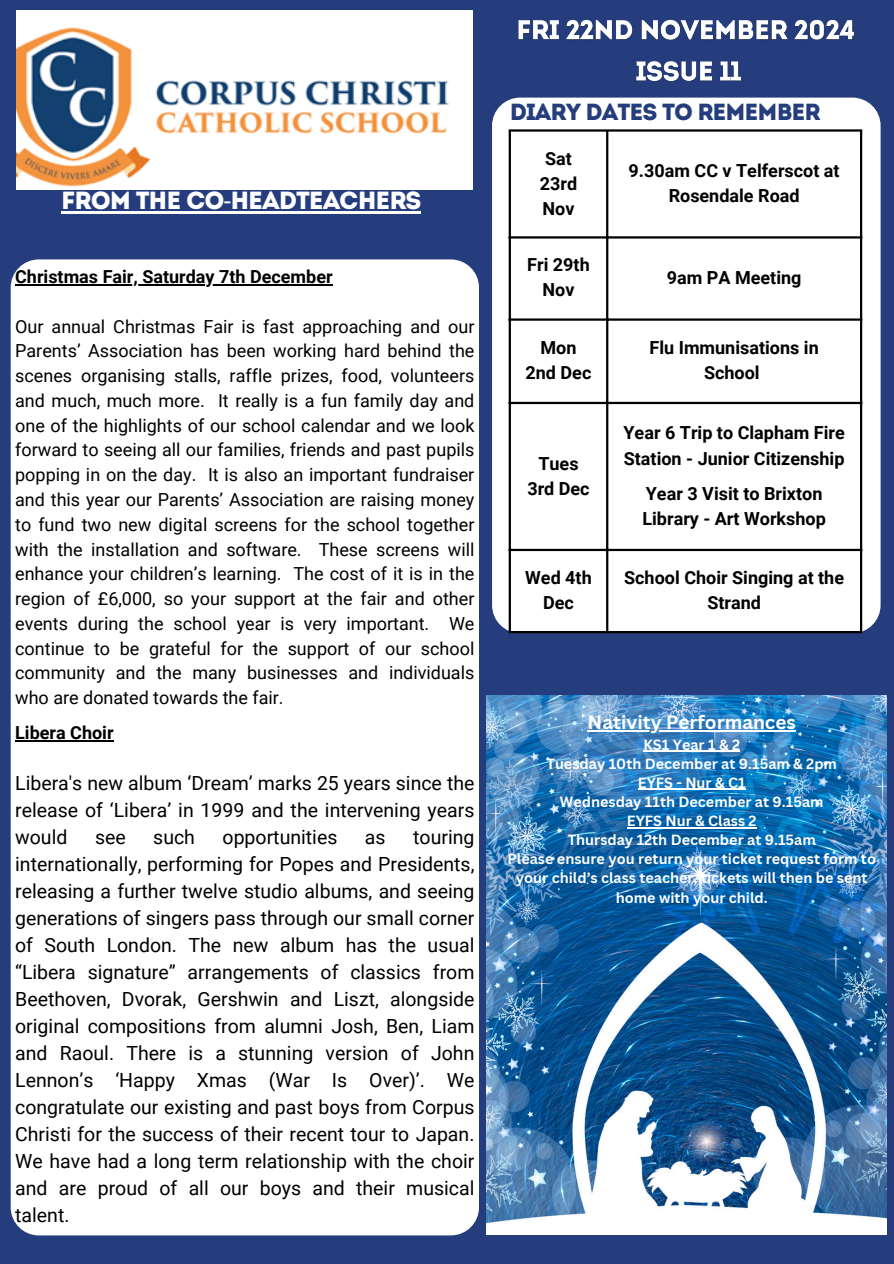
<style>
.page{position:relative;width:894px;height:1264px;background:#fff}
.page>*{position:absolute;margin:0;border:0;box-sizing:border-box;transform-origin:0 0}
.t1{font:24.75px "Intro";letter-spacing:-.045em;color:#fff}
.t2{font:23.25px "Intro";letter-spacing:-.045em;color:#253d7d}
.t3{font:19.5px/27px "Roboto";color:#000;text-align:justify}
.t4{font:700 18.9px "Canva Sans";color:#fff}
.t5{font:18px/24.8px "Roboto";color:#000;text-align:justify}
.t6{font:700 18px/25px "Roboto";color:#000;text-align:center}
.t7{font:700 14.4px/19.2px "Canva Sans";color:#fff;text-align:center}
.s1{font-family:"Noto Sans"}
</style>
<div class="page">
<div style="left:0;top:0;width:893px;height:1263px;background:#253d7d"></div>
<div style="left:11px;top:259px;width:468px;height:976px;background:#fff;border-radius:28px"></div>
<hr style="left:15px;top:284px;width:318px;height:1px;background:#000">
<hr style="left:15px;top:740px;width:99px;height:1px;background:#000">
<div style="left:492px;top:98px;width:388px;height:535px;background:#fff;border-radius:28px"></div>
<hr style="left:508px;top:132px;width:3px;height:499px;background:#000">
<hr style="left:606px;top:132px;width:2px;height:499px;background:#000">
<hr style="left:859px;top:132px;width:3px;height:499px;background:#000">
<hr style="left:508px;top:129px;width:354px;height:3px;background:#000">
<hr style="left:508px;top:236px;width:354px;height:2px;background:#000">
<hr style="left:508px;top:318px;width:354px;height:3px;background:#000">
<hr style="left:508px;top:402px;width:354px;height:2px;background:#000">
<hr style="left:508px;top:549px;width:354px;height:2px;background:#000">
<hr style="left:508px;top:631px;width:354px;height:2px;background:#000">
<img style="left:17px;top:11px;width:455px;height:178px">
<img style="left:486px;top:695px;width:400px;height:539px">
<img style="left:518px;top:19px;width:336px;height:63px">
<hr style="left:61px;top:212px;width:359px;height:2px;background:#fff">
<hr style="left:587px;top:730px;width:208px;height:1px;background:#fff">
<hr style="left:643px;top:750px;width:96px;height:1px;background:#fff">
<hr style="left:637px;top:789px;width:108px;height:1px;background:#fff">
<hr style="left:626px;top:827px;width:130px;height:1px;background:#fff">
<h3 class="t1" style="left:61px;top:191px;width:362px">FROM THE CO<span class="s1">-</span>HEADTEACHERS</h3>
<p class="t6" style="left:15px;top:264px;width:319px">Christmas Fair, Saturday 7th December</p>
<h2 class="t5" style="left:15px;top:314px;width:460px">Our annual Christmas Fair is fast approaching and our Parents’ Association has been working hard behind the scenes organising stalls, raffle prizes, food, volunteers and much, much more. It really is a fun family day and one of the highlights of our school calendar and we look forward to seeing all our families, friends and past pupils popping in on the day. It is also an important fundraiser and this year our Parents’ Association are raising money to fund two new digital screens for the school together with the installation and software. These screens will enhance your children’s learning. The cost of it is in the region of £6,000, so your support at the fair and other events during the school year is very important. We continue to be grateful for the support of our school community and the many businesses and individuals who are donated towards the fair.</h2>
<h4 class="t6" style="left:15px;top:720px;width:100px">Libera Choir</h4>
<h5 class="t3" style="left:15px;top:769px;width:460px">Libera's new album ‘Dream’ marks 25 years since the release of ‘Libera’ in 1999 and the intervening years would</h5>
<h5 class="t3" style="left:95px;top:823px;width:32px">see</h5>
<h5 class="t3" style="left:153px;top:823px;width:43px">such</h5>
<h5 class="t3" style="left:222px;top:823px;width:116px">opportunities</h5>
<h5 class="t3" style="left:365px;top:823px;width:22px">as</h5>
<h5 class="t3" style="left:15px;top:823px;width:460px;text-indent:398px">touring internationally, performing for Popes and Presidents, releasing a further twelve studio albums, and seeing generations of singers pass through our small corner of South London. The new album has the usual “Libera signature” arrangements of classics from Beethoven, Dvorak, Gershwin and Liszt, alongside original compositions from alumni Josh, Ben, Liam and Raoul. There is a stunning version of John Lennon’s ‘Happy Xmas (War Is Over)’. We congratulate our existing and past boys from Corpus Christi for the success of their recent tour to Japan.<br>We have had a long term relationship with the choir and are proud of all our boys and their musical talent.</h5>
<p class="t2" style="left:510px;top:103px;width:312px">DIARY DATES TO REMEMBER</p>
<h4 class="t6" style="left:539px;top:146px;width:39px;text-align:left">Sat<br>23rd<br>Nov</h4>
<h5 class="t6" style="left:628px;top:158px;width:212px">9.30am CC v Telferscot at<br>Rosendale Road</h5>
<p class="t6" style="left:527px;top:253px;width:64px">Fri 29th<br>Nov</p>
<p class="t6" style="left:666px;top:265px;width:136px">9am PA Meeting</p>
<p class="t6" style="left:525px;top:335px;width:67px">Mon<br>2nd Dec</p>
<p class="t6" style="left:649px;top:335px;width:171px">Flu Immunisations in<br>School</p>
<p class="t6" style="left:527px;top:451px;width:64px">Tues<br>3rd Dec</p>
<p class="t6" style="left:623px;top:421px;width:223px;text-align:left">Year 6 Trip to Clapham Fire<br>Station - Junior Citizenship</p>
<p class="t6" style="left:642px;top:481px;width:185px;text-align:left">Year 3 Visit to Brixton<br>Library - Art Workshop</p>
<p class="t6" style="left:525px;top:565px;width:68px">Wed 4th<br>Dec</p>
<p class="t6" style="left:624px;top:565px;width:221px">School Choir Singing at the<br>Strand</p>
<p class="t4" style="left:587px;top:709px;width:210px">Nativity Performances</p>
<p class="t7" style="left:643px;top:734px;width:98px">KS1 Year 1 &amp; 2</p>
<p class="t7" style="left:546px;top:753px;width:292px">Tuesday 10th December at 9.15am &amp; 2pm</p>
<p class="t7" style="left:637px;top:772px;width:109px">EYFS - Nur &amp; C1</p>
<p class="t7" style="left:559px;top:791px;width:265px">Wednesday 11th December at 9.15am</p>
<p class="t7" style="left:626px;top:810px;width:131px">EYFS Nur &amp; Class 2</p>
<p class="t7" style="left:567px;top:830px;width:249px">Thursday 12th December at 9.15am</p>
<p class="t7" style="left:507px;top:849px;width:370px">Please ensure you return your ticket request form to your child’s class teacher, tickets will then be sent home with your child.</p>
</div>
